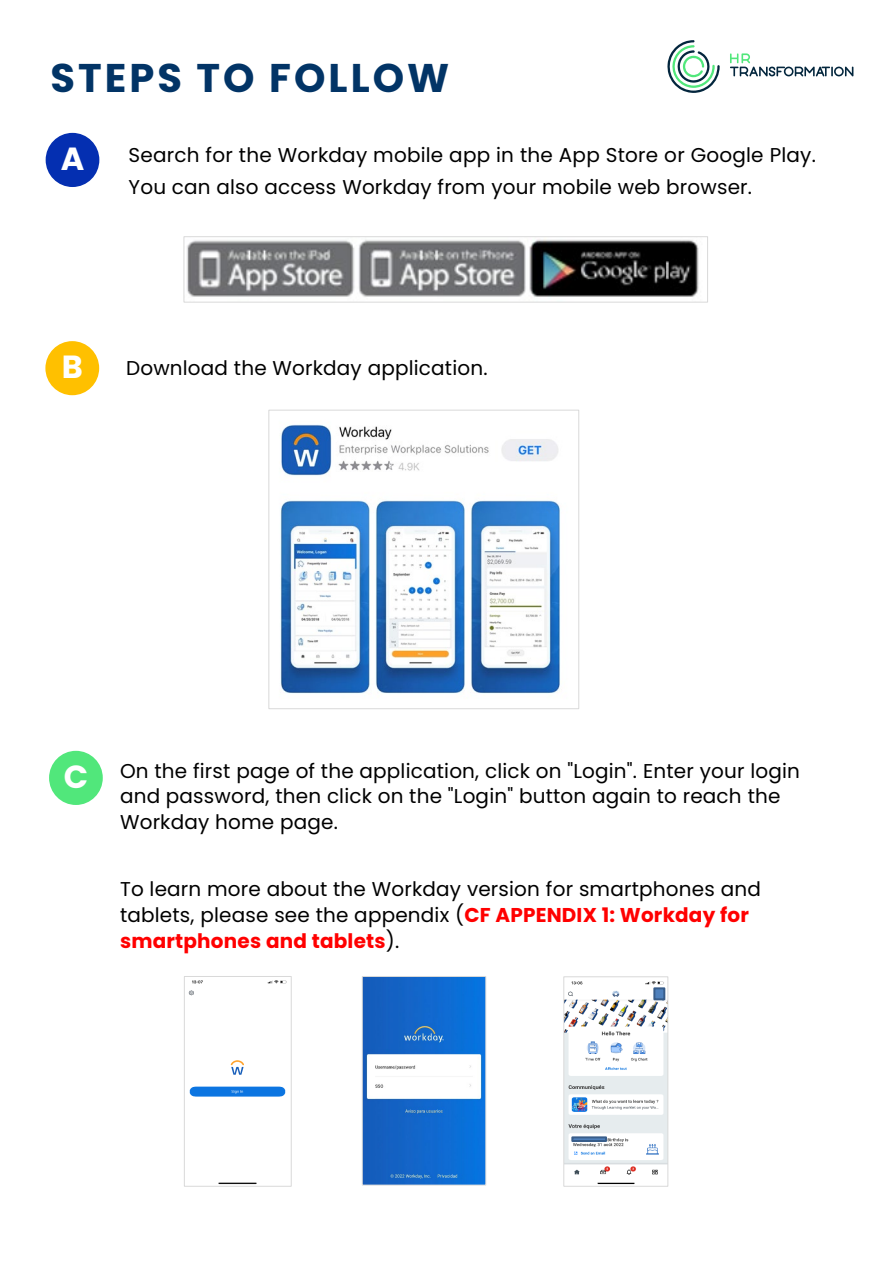
<style>
.page{position:relative;width:891px;height:1276px;background:#fff}
.page>*{position:absolute;margin:0;border:0;box-sizing:border-box;transform-origin:0 0}
.t1{font:700 40px "Poppins";letter-spacing:.075em;color:#023466}
.t2{font:700 32px "Poppins";color:#fff}
.t3{font:20px/25.7px "Poppins";letter-spacing:.01em;color:#000}
.s1{font-weight:700;color:#f00}
</style>
<div class="page">
<svg style="left:730px;top:53px;width:123px;height:23px"></svg>
<svg style="left:668px;top:40px;width:52px;height:53px"></svg>
<div style="left:47px;top:134px;width:51px;height:52px;background:#042fb1;border-radius:50%"></div>
<div style="left:46px;top:133px;width:53px;height:54px;border:2px solid #042fb1;border-radius:50%"></div>
<div style="left:50px;top:752px;width:52px;height:52px;background:#51e77b;border-radius:50%"></div>
<div style="left:49px;top:751px;width:54px;height:54px;border:2px solid #51e77b;border-radius:50%"></div>
<div style="left:46px;top:342px;width:52px;height:52px;background:#ffc000;border-radius:50%"></div>
<div style="left:45px;top:341px;width:54px;height:54px;border:2px solid #ffc000;border-radius:50%"></div>
<img style="left:280px;top:424px;width:280px;height:271px">
<div style="left:268px;top:410px;width:311px;height:299px;border:1px solid #d9d9d9"></div>
<img style="left:187px;top:239px;width:512px;height:58px">
<div style="left:184px;top:236px;width:524px;height:66px;border:1px solid #d9d9d9"></div>
<img style="left:188px;top:980px;width:99px;height:204px">
<div style="left:184px;top:976px;width:108px;height:210px;border:1px solid #d9d9d9"></div>
<img style="left:364px;top:978px;width:120px;height:205px">
<div style="left:362px;top:976px;width:124px;height:209px;border:1px solid #d9d9d9"></div>
<img style="left:565px;top:981px;width:101px;height:203px">
<div style="left:563px;top:976px;width:105px;height:210px;border:1px solid #d9d9d9"></div>
<div style="left:653px;top:987px;width:12px;height:13px;background:#4f81bd;border:2px solid #385d8a"></div>
<svg style="left:571px;top:1136px;width:36px;height:6px"></svg>
<p class="t1" style="left:51px;top:55px;width:400px">STEPS TO FOLLOW</p>
<p class="t2" style="left:61px;top:140px;width:25px">A</p>
<p class="t3" style="left:129px;top:139px;width:689px;line-height:32.2px">Search for the Workday mobile app in the App Store or Google Play.<br>You can also access Workday from your mobile web browser.</p>
<p class="t2" style="left:62px;top:349px;width:23px">B</p>
<p class="t3" style="left:126px;top:355px;width:363px">Download the Workday application.</p>
<p class="t2" style="left:64px;top:758px;width:26px">C</p>
<p class="t3" style="left:120px;top:758px;width:682px">On the first page of the application, click on "Login". Enter your login and password, then click on the "Login" button again to reach the<br>Workday home page.</p>
<p class="t3" style="left:120px;top:876px;width:642px">To learn more about the Workday version for smartphones and tablets, please see the appendix (<span class="s1">CF APPENDIX 1: Workday for smartphones and tablets</span>).</p>
</div>
